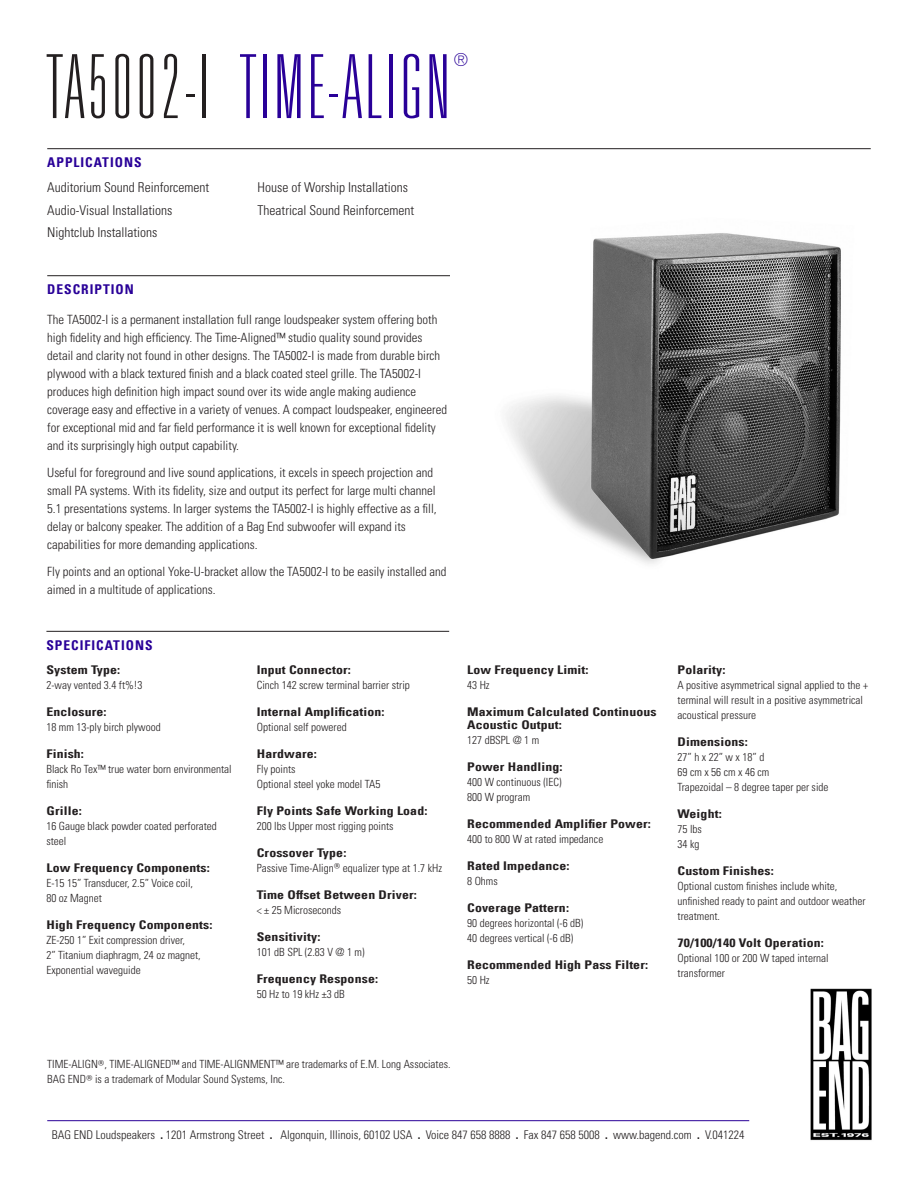
<style>
.page{position:relative;width:918px;height:1188px;background:#fff}
.page>*{position:absolute;margin:0;border:0;box-sizing:border-box;transform-origin:0 0}
.Product_Header{font:100 ultra-condensed 88.5px "Univers LT Std";letter-spacing:.05em;color:#290098}
.Product_Header-2{font:100 ultra-condensed 18px "Univers LT Std";color:#290098}
.Applications_Body_Te{font:300 condensed 13.5px "Univers LT Std";color:#231f20}
.Main_Header_Divider{font:13.5px "Univers Com 67 Bold Cond";letter-spacing:.075em;color:#290098}
.Description_Body_Tex{font:300 condensed 12.75px/18px "Univers LT Std";color:#231f20}
.Quick_Specs_Header{font:12px/13.5px "Univers Com 67 Bold Cond";letter-spacing:.01em;color:#231f20;scale:1.15 1}
.t1{font:300 condensed 12px "Univers LT Std";color:#231f20}
.Quick_Specs_Body_Tex{font:300 condensed 11.25px/15px "Univers LT Std";color:#231f20}
.s1{color:#231f20}
.s2{font-family:"Univers Com 67 Bold Cond";font-weight:400;font-stretch:normal}
</style>
<div class="page">
<hr style="left:47px;top:1120px;width:702px;height:1px;background:#290098">
<img style="left:810px;top:988px;width:62px;height:153px">
<img style="left:506px;top:233px;width:335px;height:331px">
<hr style="left:47px;top:148px;width:824px;height:1px;background:#231f20">
<hr style="left:47px;top:275px;width:403px;height:1px;background:#231f20">
<hr style="left:46px;top:631px;width:403px;height:1px;background:#231f20">
<p class="Product_Header" style="left:47px;top:42px;width:404px"><span class="s1">TA5002-I</span> TIME-ALIGN</p>
<p class="Product_Header-2" style="left:454px;top:50px;width:16px">®</p>
<p class="Main_Header_Divider" style="left:47px;top:154px;width:96px">APPLICATIONS</p>
<p class="Applications_Body_Te" style="left:47px;top:179px;width:163px">Auditorium Sound Reinforcement</p>
<p class="Applications_Body_Te" style="left:47px;top:202px;width:127px">Audio-Visual Installations</p>
<p class="Applications_Body_Te" style="left:47px;top:224px;width:112px">Nightclub Installations</p>
<p class="Applications_Body_Te" style="left:258px;top:179px;width:152px">House of Worship Installations</p>
<p class="Applications_Body_Te" style="left:258px;top:202px;width:158px">Theatrical Sound Reinforcement</p>
<p class="Main_Header_Divider" style="left:47px;top:281px;width:88px">DESCRIPTION</p>
<p class="Description_Body_Tex" style="left:47px;top:311px;width:401px">The TA5002-I is a permanent installation full range loudspeaker system offering both high fidelity and high efficiency. The Time-Aligned™ studio quality sound provides detail and clarity not found in other designs. The TA5002-I is made from durable birch plywood with a black textured finish and a black coated steel grille. The TA5002-I produces high definition high impact sound over its wide angle making audience coverage easy and effective in a variety of venues. A compact loudspeaker, engineered for exceptional mid and far field performance it is well known for exceptional fidelity and its surprisingly high output capability.</p>
<p class="Description_Body_Tex" style="left:47px;top:464px;width:391px">Useful for foreground and live sound applications, it excels in speech projection and small PA systems. With its fidelity, size and output its perfect for large multi channel 5.1 presentations systems. In larger systems the TA5002-I is highly effective as a fill, delay or balcony speaker. The addition of a Bag End subwoofer will expand its capabilities for more demanding applications.</p>
<p class="Description_Body_Tex" style="left:47px;top:563px;width:401px">Fly points and an optional Yoke-U-bracket allow the TA5002-I to be easily installed and aimed in a multitude of applications.</p>
<p class="Main_Header_Divider" style="left:46px;top:636px;width:108px">SPECIFICATIONS</p>
<p class="Quick_Specs_Header" style="left:46px;top:663px;width:66px">System Type:</p>
<p class="Quick_Specs_Body_Tex" style="left:46px;top:677px;width:98px">2-way vented 3.4 ft%!3</p>
<p class="Quick_Specs_Header" style="left:46px;top:705px;width:54px">Enclosure:</p>
<p class="Quick_Specs_Body_Tex" style="left:46px;top:719px;width:116px">18 mm 13-ply birch plywood</p>
<p class="Quick_Specs_Header" style="left:46px;top:747px;width:34px">Finish:</p>
<p class="Quick_Specs_Body_Tex" style="left:46px;top:761px;width:187px">Black Ro Tex™ true water born environmental finish</p>
<p class="Quick_Specs_Header" style="left:46px;top:804px;width:32px">Grille:</p>
<p class="Quick_Specs_Body_Tex" style="left:46px;top:818px;width:172px">16 Gauge black powder coated perforated steel</p>
<p class="Quick_Specs_Header" style="left:46px;top:861px;width:144px">Low Frequency Components:</p>
<p class="Quick_Specs_Body_Tex" style="left:46px;top:875px;width:148px">E-15 15” Transducer, 2.5” Voice coil,</p>
<p class="Quick_Specs_Body_Tex" style="left:46px;top:890px;width:57px">80 oz Magnet</p>
<p class="Quick_Specs_Header" style="left:46px;top:918px;width:146px">High Frequency Components:</p>
<p class="Quick_Specs_Body_Tex" style="left:46px;top:932px;width:140px">ZE-250 1” Exit compression driver,</p>
<p class="Quick_Specs_Body_Tex" style="left:46px;top:947px;width:156px">2” Titanium diaphragm, 24 oz magnet,</p>
<p class="Quick_Specs_Body_Tex" style="left:46px;top:962px;width:96px">Exponential waveguide</p>
<p class="Quick_Specs_Header" style="left:257px;top:663px;width:83px">Input Connector:</p>
<p class="Quick_Specs_Body_Tex" style="left:257px;top:677px;width:155px">Cinch 142 screw terminal barrier strip</p>
<p class="Quick_Specs_Header" style="left:257px;top:705px;width:113px">Internal Amplification:</p>
<p class="Quick_Specs_Body_Tex" style="left:257px;top:719px;width:91px">Optional self powered</p>
<p class="Quick_Specs_Header" style="left:257px;top:747px;width:54px">Hardware:</p>
<p class="Quick_Specs_Body_Tex" style="left:257px;top:761px;width:40px">Fly points</p>
<p class="Quick_Specs_Body_Tex" style="left:257px;top:776px;width:125px">Optional steel yoke model TA5</p>
<p class="Quick_Specs_Header" style="left:257px;top:804px;width:150px">Fly Points Safe Working Load:</p>
<p class="Quick_Specs_Body_Tex" style="left:257px;top:818px;width:138px">200 lbs Upper most rigging points</p>
<p class="Quick_Specs_Header" style="left:257px;top:846px;width:79px">Crossover Type:</p>
<p class="Quick_Specs_Body_Tex" style="left:257px;top:860px;width:187px">Passive Time-Align<sup>®</sup> equalizer type at 1.7 kHz</p>
<p class="Quick_Specs_Header" style="left:257px;top:888px;width:141px">Time Offset Between Driver:</p>
<p class="Quick_Specs_Body_Tex" style="left:257px;top:902px;width:86px">&lt; ± 25 Microseconds</p>
<p class="Quick_Specs_Header" style="left:257px;top:930px;width:57px">Sensitivity:</p>
<p class="Quick_Specs_Body_Tex" style="left:257px;top:944px;width:109px">101 dB SPL (2.83 V @ 1 m)</p>
<p class="Quick_Specs_Header" style="left:257px;top:972px;width:107px">Frequency Response:</p>
<p class="Quick_Specs_Body_Tex" style="left:257px;top:986px;width:90px">50 Hz to 19 kHz ±3 dB</p>
<p class="Quick_Specs_Header" style="left:467px;top:663px;width:107px">Low Frequency Limit:</p>
<p class="Quick_Specs_Body_Tex" style="left:467px;top:677px;width:24px">43 Hz</p>
<p class="Quick_Specs_Header" style="left:467px;top:705px;width:166px">Maximum Calculated Continuous<br>Acoustic Output:</p>
<p class="Quick_Specs_Body_Tex" style="left:467px;top:733px;width:74px">127 dBSPL @ 1 m</p>
<p class="Quick_Specs_Header" style="left:467px;top:760px;width:85px">Power Handling:</p>
<p class="Quick_Specs_Body_Tex" style="left:467px;top:775px;width:96px">400 W continuous (IEC)</p>
<p class="Quick_Specs_Body_Tex" style="left:467px;top:790px;width:65px">800 W program</p>
<p class="Quick_Specs_Header" style="left:467px;top:817px;width:161px">Recommended Amplifier Power:</p>
<p class="Quick_Specs_Body_Tex" style="left:467px;top:832px;width:138px">400 to 800 W at rated impedance</p>
<p class="Quick_Specs_Header" style="left:467px;top:859px;width:91px">Rated Impedance:</p>
<p class="Quick_Specs_Body_Tex" style="left:467px;top:874px;width:32px">8 Ohms</p>
<p class="Quick_Specs_Header" style="left:467px;top:901px;width:90px">Coverage Pattern:</p>
<p class="Quick_Specs_Body_Tex" style="left:467px;top:916px;width:118px">90 degrees horizontal (-6 dB)</p>
<p class="Quick_Specs_Body_Tex" style="left:467px;top:931px;width:108px">40 degrees vertical (-6 dB)</p>
<p class="Quick_Specs_Header" style="left:467px;top:958px;width:159px">Recommended High Pass Filter:</p>
<p class="Quick_Specs_Body_Tex" style="left:467px;top:973px;width:24px">50 Hz</p>
<p class="Quick_Specs_Header" style="left:678px;top:663px;width:43px">Polarity:</p>
<p class="Quick_Specs_Body_Tex" style="left:678px;top:677px;width:192px">A positive asymmetrical signal applied to the + terminal will result in a positive asymmetrical acoustical pressure</p>
<p class="Quick_Specs_Header" style="left:678px;top:735px;width:63px">Dimensions:</p>
<p class="Quick_Specs_Body_Tex" style="left:678px;top:749px;width:88px">27” h x 22” w x 18” d</p>
<p class="Quick_Specs_Body_Tex" style="left:678px;top:764px;width:93px">69 cm x 56 cm x 46 cm</p>
<p class="Quick_Specs_Body_Tex" style="left:678px;top:779px;width:152px">Trapezoidal – 8 degree taper per side</p>
<p class="Quick_Specs_Header" style="left:678px;top:807px;width:40px">Weight:</p>
<p class="Quick_Specs_Body_Tex" style="left:678px;top:821px;width:26px">75 lbs</p>
<p class="Quick_Specs_Body_Tex" style="left:678px;top:836px;width:23px">34 kg</p>
<p class="Quick_Specs_Header" style="left:678px;top:864px;width:85px">Custom Finishes:</p>
<p class="Quick_Specs_Body_Tex" style="left:678px;top:878px;width:189px">Optional custom finishes include white, unfinished ready to paint and outdoor weather treatment.</p>
<p class="Quick_Specs_Header" style="left:678px;top:936px;width:129px">70/100/140 Volt Operation:</p>
<p class="Quick_Specs_Body_Tex" style="left:678px;top:950px;width:153px">Optional 100 or 200 W taped internal transformer</p>
<p class="Quick_Specs_Body_Tex" style="left:47px;top:1057px;width:405px">TIME-ALIGN<sup>®</sup>, TIME-ALIGNED™ and TIME-ALIGNMENT™ are trademarks of E.M. Long Associates.</p>
<p class="Quick_Specs_Body_Tex" style="left:47px;top:1072px;width:239px">BAG END<sup>®</sup> is a trademark of Modular Sound Systems, Inc.</p>
<p class="t1" style="left:52px;top:1127px;width:694px">BAG END Loudspeakers <span class="s2">.</span> 1201 Armstrong Street <span class="s2">.</span> Algonquin, Illinois, 60102 USA <span class="s2">.</span> Voice 847 658 8888 <span class="s2">.</span> Fax 847 658 5008 <span class="s2">.</span> www.bagend.com <span class="s2">.</span> V.041224</p>
</div>
